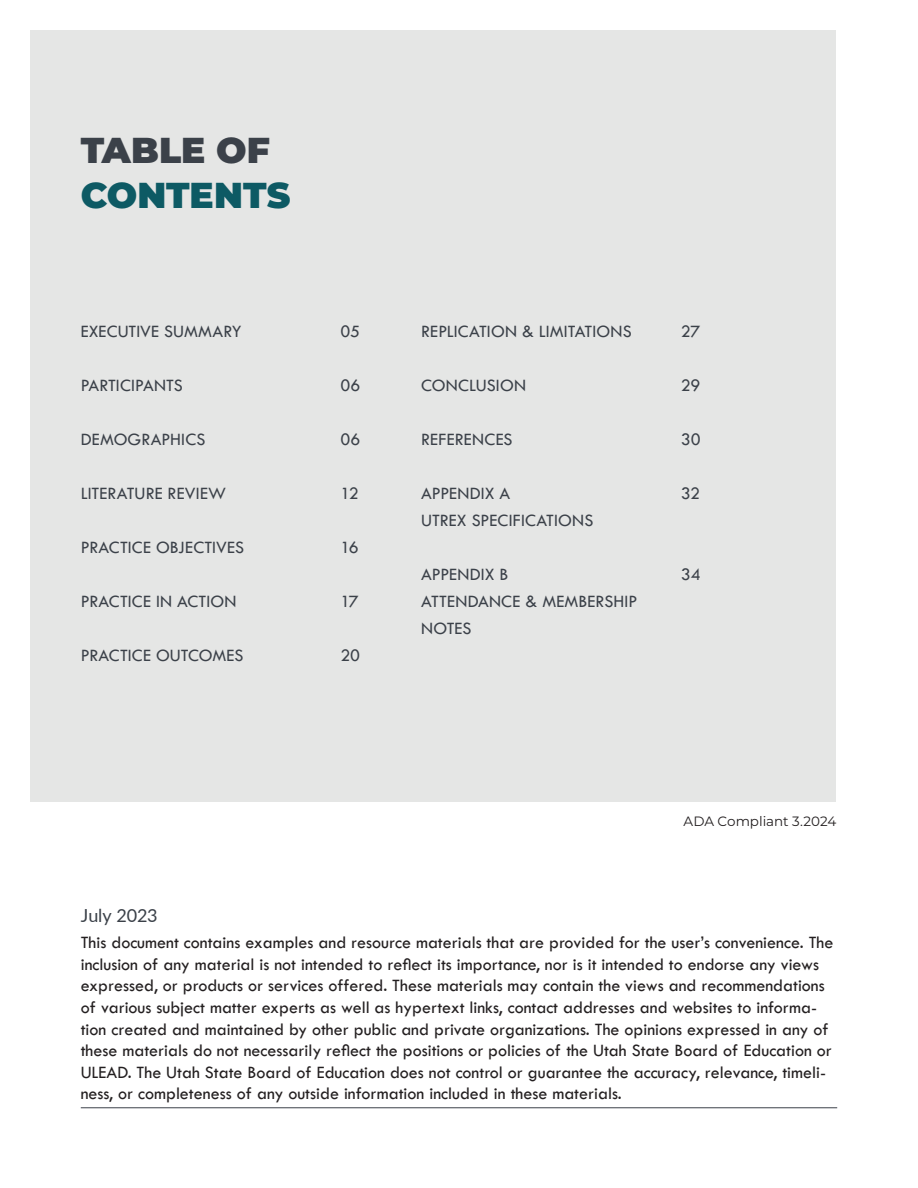
<style>
.page{position:relative;width:918px;height:1188px;background:#fff}
.page>*{position:absolute;margin:0;border:0;box-sizing:border-box;transform-origin:0 0}
.t1{font:900 36px/45px "Montserrat";color:#0d5a64}
.t2{font:18px/21.6px "Tw Cen";color:#231f20}
.Intro_text{font:18px/27px "Tw Cen";letter-spacing:.005em;color:#3b4149}
.Normal_text_black{font:18px "Lato";letter-spacing:-.005em;color:#3b4149}
.t3{font:13.5px "Montserrat";color:#231f20}
.s1{color:#3b4149}
</style>
<div class="page">
<div style="left:31px;top:31px;width:805px;height:771px;background:#e5e6e5"></div>
<hr style="left:81px;top:1108px;width:756px;height:1px;background:#3b4149">
<h2 class="t1" style="left:81px;top:125px;width:211px"><span class="s1">TABLE OF<br></span>CONTENTS</h2>
<p class="Intro_text" style="left:81px;top:318px;width:162px">EXECUTIVE SUMMARY</p>
<p class="Intro_text" style="left:341px;top:318px;width:21px">05</p>
<p class="Intro_text" style="left:81px;top:372px;width:103px">PARTICIPANTS</p>
<p class="Intro_text" style="left:341px;top:372px;width:21px">06</p>
<p class="Intro_text" style="left:81px;top:426px;width:126px">DEMOGRAPHICS</p>
<p class="Intro_text" style="left:341px;top:426px;width:21px">06</p>
<p class="Intro_text" style="left:81px;top:480px;width:147px">LITERATURE REVIEW</p>
<p class="Intro_text" style="left:341px;top:480px;width:20px">12</p>
<p class="Intro_text" style="left:81px;top:534px;width:165px">PRACTICE OBJECTIVES</p>
<p class="Intro_text" style="left:341px;top:534px;width:20px">16</p>
<p class="Intro_text" style="left:81px;top:588px;width:157px">PRACTICE IN ACTION</p>
<p class="Intro_text" style="left:341px;top:588px;width:20px">17</p>
<p class="Intro_text" style="left:81px;top:642px;width:164px">PRACTICE OUTCOMES</p>
<p class="Intro_text" style="left:341px;top:642px;width:21px">20</p>
<p class="Intro_text" style="left:421px;top:318px;width:212px">REPLICATION &amp; LIMITATIONS</p>
<p class="Intro_text" style="left:681px;top:318px;width:21px">27</p>
<p class="Intro_text" style="left:421px;top:372px;width:106px">CONCLUSION</p>
<p class="Intro_text" style="left:681px;top:372px;width:21px">29</p>
<p class="Intro_text" style="left:421px;top:426px;width:93px">REFERENCES</p>
<p class="Intro_text" style="left:681px;top:426px;width:21px">30</p>
<p class="Intro_text" style="left:421px;top:480px;width:91px">APPENDIX A</p>
<p class="Intro_text" style="left:421px;top:507px;width:174px">UTREX SPECIFICATIONS</p>
<p class="Intro_text" style="left:421px;top:561px;width:89px">APPENDIX B</p>
<p class="Intro_text" style="left:421px;top:588px;width:218px">ATTENDANCE &amp; MEMBERSHIP<br>NOTES</p>
<p class="Intro_text" style="left:681px;top:480px;width:21px">32</p>
<p class="Intro_text" style="left:681px;top:561px;width:21px">34</p>
<p class="t3" style="left:684px;top:812px;width:154px">ADA Compliant 3.2024</p>
<p class="Normal_text_black" style="left:81px;top:903px;width:78px">July 2023</p>
<p class="t2" style="left:81px;top:932px;width:754px">This document contains examples and resource materials that are provided for the user’s convenience. The inclusion of any material is not intended to reflect its importance, nor is it intended to endorse any views expressed, or products or services offered. These materials may contain the views and recommendations of various subject matter experts as well as hypertext links, contact addresses and websites to informa&shy;tion created and maintained by other public and private organizations. The opinions expressed in any of these materials do not necessarily reflect the positions or policies of the Utah State Board of Education or ULEAD. The Utah State Board of Education does not control or guarantee the accuracy, relevance, timeli&shy;ness, or completeness of any outside information included in these materials.</p>
</div>
